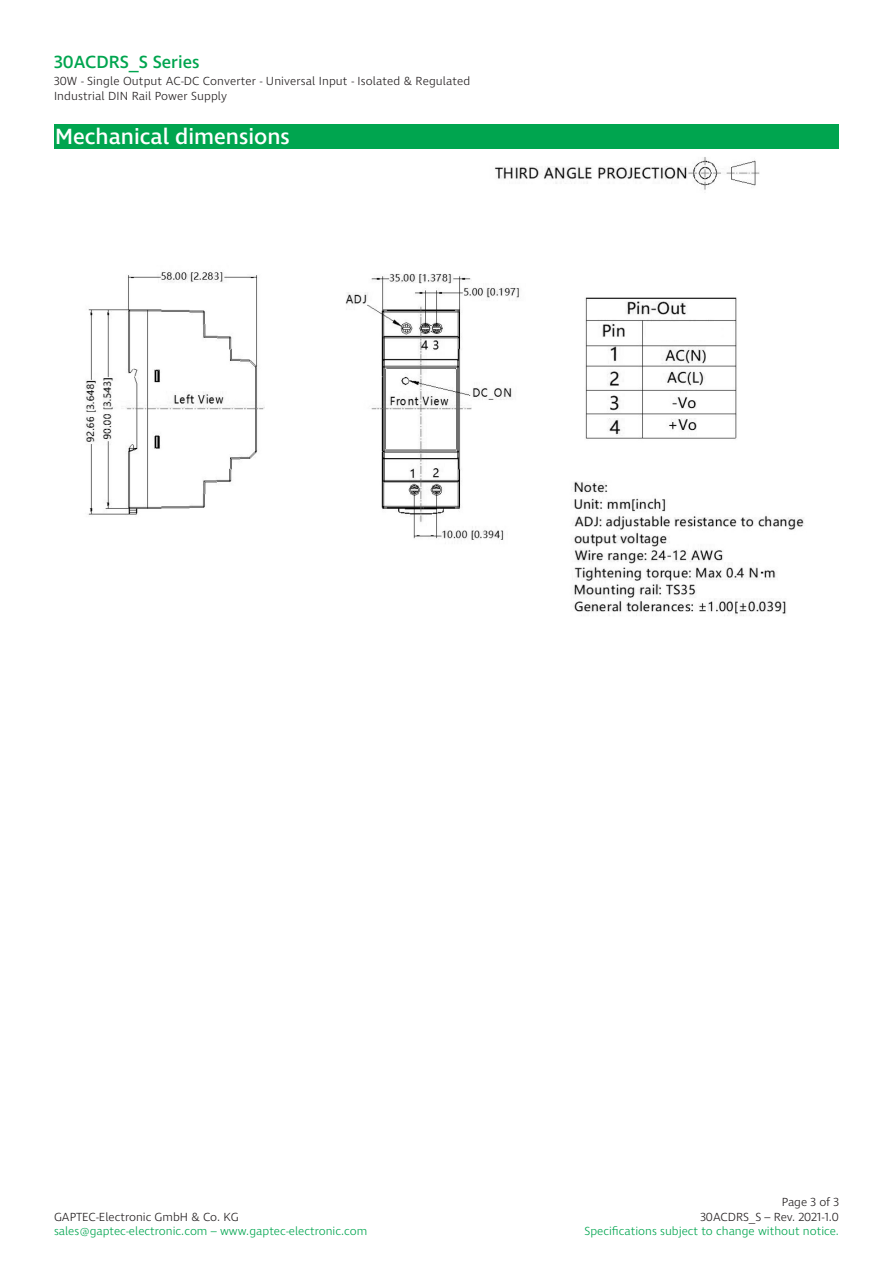
<style>
.page{position:relative;width:893px;height:1263px;background:#fff}
.page>*{position:absolute;margin:0;border:0;box-sizing:border-box;transform-origin:0 0}
.t1{font:500 22.5px "Ingra";color:#fff}
.t2{font:500 18px "Ingra";color:#00a54f}
.t3{font:300 12px/14.4px "Ingra";letter-spacing:.01em;color:#231f20;text-align:right}
.t4{font:300 12px "Ingra";color:#00a54f}
</style>
<div class="page">
<div style="left:54px;top:124px;width:785px;height:25px;background:#00a54f"></div>
<img style="left:85px;top:157px;width:720px;height:459px">
<div style="left:646px;top:323px;width:74px;height:17px;background:#fff"></div>
<h2 class="t2" style="left:54px;top:50px;width:147px">30ACDRS_S Series</h2>
<p class="t3" style="left:54px;top:75px;width:418px;text-align:left">30W - Single Output AC-DC Converter - Universal Input - Isolated &amp; Regulated<br>Industrial DIN Rail Power Supply</p>
<p class="t1" style="left:55px;top:123px;width:236px">Mechanical dimensions</p>
<p class="t3" style="left:54px;top:1210px;width:186px">GAPTEC-Electronic GmbH &amp; Co. KG</p>
<p class="t4" style="left:54px;top:1223px;width:315px">sales@gaptec-electronic.com – www.gaptec-electronic.com</p>
<p class="t3" style="left:700px;top:1195px;width:140px">Page 3 of 3<br>30ACDRS_S – Rev. 2021-1.0</p>
<p class="t4" style="left:585px;top:1223px;width:256px">Specifications subject to change without notice.</p>
</div>
